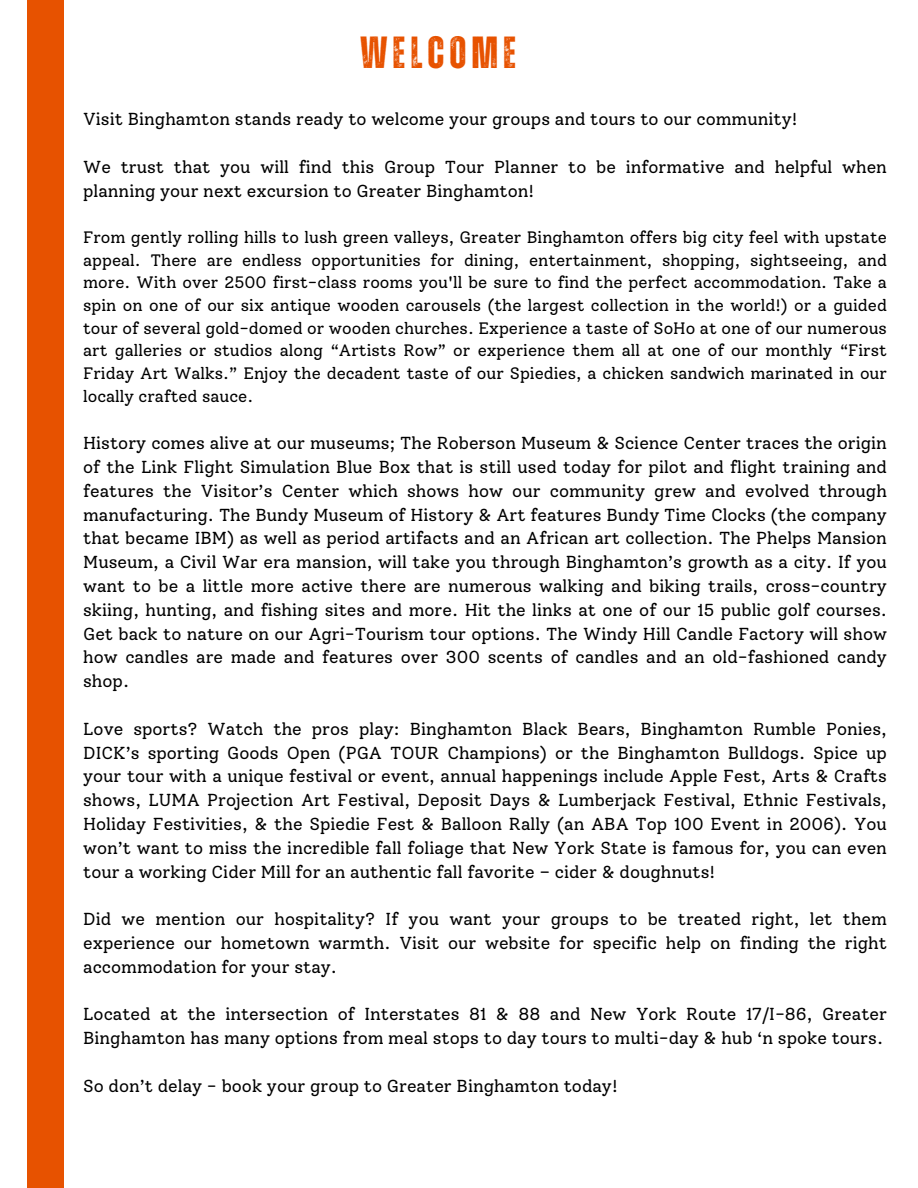
<style>
.page{position:relative;width:918px;height:1188px;background:#fff}
.page>*{position:absolute;margin:0;border:0;box-sizing:border-box;transform-origin:0 0}
.t1{font:700 45px "Zuume Rough";letter-spacing:.11em;color:#e75200}
.t2{font:17.25px/23.9px "Solway";color:#000;text-align:justify}
.t3{font:16.5px/22.6px "Solway";color:#000;text-align:justify}
</style>
<div class="page">
<div style="left:27px;top:0;width:37px;height:1188px;background:#e75200"></div>
<h1 class="t1" style="left:360px;top:32px;width:157px">WELCOME</h1>
<p class="t2" style="left:83px;top:107px;width:716px">Visit Binghamton stands ready to welcome your groups and tours to our community!</p>
<p class="t2" style="left:83px;top:155px;width:805px">We trust that you will find this Group Tour Planner to be informative and helpful when planning your next excursion to Greater Binghamton!</p>
<p class="t3" style="left:83px;top:226px;width:805px">From gently rolling hills to lush green valleys, Greater Binghamton offers big city feel with upstate appeal. There are endless opportunities for dining, entertainment, shopping, sightseeing, and more. With over 2500 first-class rooms you'll be sure to find the perfect accommodation. Take a spin on one of our six antique wooden carousels (the largest collection in the world!) or a guided tour of several gold-domed or wooden churches. Experience a taste of SoHo at one of our numerous art galleries or studios along “Artists Row” or experience them all at one of our monthly “First Friday Art Walks.” Enjoy the decadent taste of our Spiedies, a chicken sandwich marinated in our locally crafted sauce.</p>
<p class="t2" style="left:83px;top:431px;width:805px">History comes alive at our museums; The Roberson Museum &amp; Science Center traces the origin of the Link Flight Simulation Blue Box that is still used today for pilot and flight training and features the Visitor’s Center which shows how our community grew and evolved through manufacturing. The Bundy Museum of History &amp; Art features Bundy Time Clocks (the company that became IBM) as well as period artifacts and an African art collection. The Phelps Mansion Museum, a Civil War era mansion, will take you through Binghamton’s growth as a city. If you want to be a little more active there are numerous walking and biking trails, cross-country skiing, hunting, and fishing sites and more. Hit the links at one of our 15 public golf courses.<br>Get back to nature on our Agri-Tourism tour options. The Windy Hill Candle Factory will show how candles are made and features over 300 scents of candles and an old-fashioned candy shop.</p>
<p class="t2" style="left:83px;top:717px;width:805px">Love sports? Watch the pros play: Binghamton Black Bears, Binghamton Rumble Ponies, DICK’s sporting Goods Open (PGA TOUR Champions) or the Binghamton Bulldogs. Spice up your tour with a unique festival or event, annual happenings include Apple Fest, Arts &amp; Crafts shows, LUMA Projection Art Festival, Deposit Days &amp; Lumberjack Festival, Ethnic Festivals, Holiday Festivities, &amp; the Spiedie Fest &amp; Balloon Rally (an ABA Top 100 Event in 2006). You won’t want to miss the incredible fall foliage that New York State is famous for, you can even tour a working Cider Mill for an authentic fall favorite – cider &amp; doughnuts!</p>
<p class="t2" style="left:83px;top:907px;width:805px">Did we mention our hospitality? If you want your groups to be treated right, let them experience our hometown warmth. Visit our website for specific help on finding the right accommodation for your stay.</p>
<p class="t2" style="left:83px;top:1002px;width:805px">Located at the intersection of Interstates 81 &amp; 88 and New York Route 17/I-86, Greater<br>Binghamton has many options from meal stops to day tours to multi-day &amp; hub ‘n spoke tours.</p>
<p class="t2" style="left:83px;top:1074px;width:536px">So don’t delay - book your group to Greater Binghamton today!</p>
</div>
